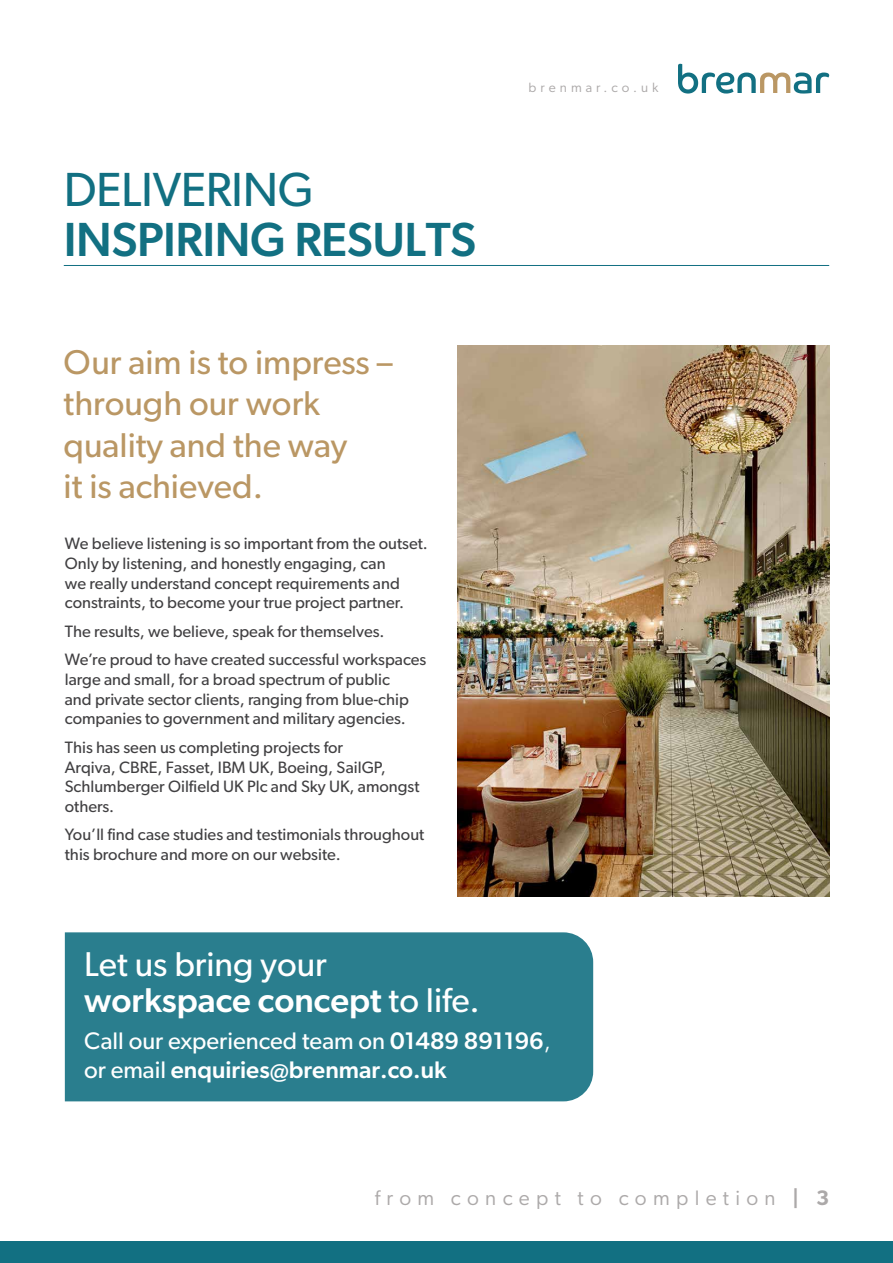
<style>
.page{position:relative;width:893px;height:1263px;background:#fff}
.page>*{position:absolute;margin:0;border:0;box-sizing:border-box;transform-origin:0 0}
.t1{font:500 48px "Gibson";letter-spacing:-.01em;color:#127082}
.t2{font:48px "Gibson";letter-spacing:-.01em;color:#127082}
.t3{font:34.5px/41.4px "Gibson";color:#ba9764}
.t4{font:34.5px/36px "Gibson";color:#fff}
.t5{font:500 24px/28.8px "Gibson";color:#fff}
.t6{font:21px "Gibson";letter-spacing:.3em;color:#aca9a9}
.t7{font:16.5px/19.8px "Gibson";color:#414042}
.t8{font:13.5px "Gibson";letter-spacing:.3em;color:#aca9a9}
.s1{font-weight:500}
.s2{font-weight:400}
.s3{font-weight:600}
</style>
<div class="page">
<div style="left:0;top:1242px;width:893px;height:21px;background:#127082"></div>
<svg style="left:678px;top:64px;width:151px;height:30px"></svg>
<hr style="left:0;top:0;width:1px;height:1263px;background:#ba9764">
<svg style="left:0;top:1242px;width:1px;height:21px"></svg>
<hr style="left:64px;top:265px;width:765px;height:1px;background:#127082">
<div style="left:65px;top:932px;width:528px;height:169px;background:#2a7e8e"></div>
<img style="left:457px;top:345px;width:372px;height:551px">
<h1 class="t2" style="left:64px;top:161px;width:251px">DELIVERING</h1>
<h1 class="t1" style="left:64px;top:210px;width:414px">INSPIRING RESULTS</h1>
<h2 class="t3" style="left:64px;top:341px;width:330px">Our aim is to impress – through our work quality and the way<br>it is achieved.</h2>
<p class="t7" style="left:65px;top:533px;width:365px">We believe listening is so important from the outset.<br>Only by listening, and honestly engaging, can<br>we really understand concept requirements and constraints, to become your true project partner.</p>
<p class="t7" style="left:65px;top:617px;width:363px;line-height:28.3px">The results, we believe, speak for themselves.<br>We’re proud to have created successful workspaces</p>
<p class="t7" style="left:65px;top:669px;width:346px">large and small, for a broad spectrum of public and private sector clients, ranging from blue-chip companies to government and military agencies.</p>
<p class="t7" style="left:65px;top:737px;width:356px">This has seen us completing projects for<br>Arqiva, CBRE, Fasset, IBM UK, Boeing, SailGP, Schlumberger Oilfield UK Plc and Sky UK, amongst others.</p>
<p class="t7" style="left:65px;top:824px;width:361px">You’ll find case studies and testimonials throughout this brochure and more on our website.</p>
<p class="t8" style="left:529px;top:79px;width:131px">brenmar.co.uk</p>
<h2 class="t4" style="left:84px;top:945px;width:397px">Let us bring your <span class="s1">workspace concept</span> to life.</h2>
<h3 class="t5" style="left:84px;top:1026px;width:468px"><span class="s2">Call our experienced team on</span> 01489 891196<span class="s2">, </span><span class="s2">or email</span> enquiries@brenmar.co.uk</h3>
<p class="t6" style="left:375px;top:1185px;width:456px">from concept to completion <span class="s3">| 3</span></p>
</div>
